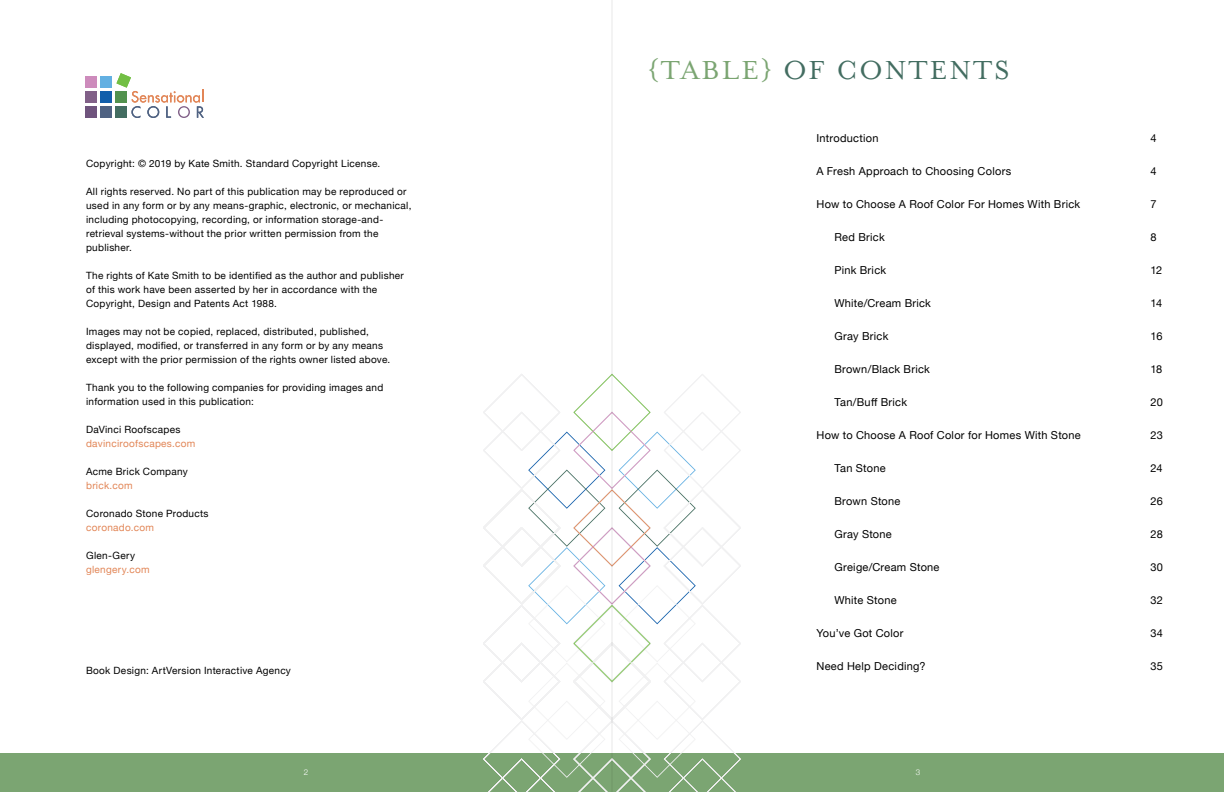
<style>
.page{position:relative;width:1224px;height:792px;background:#fff}
.page>*{position:absolute;margin:0;border:0;box-sizing:border-box;transform-origin:0 0}
.t1{font:30px "Mrs Eaves OT";letter-spacing:.07em;color:#436d61}
.t2{font:11px "Helvetica Neue";letter-spacing:.025em;color:#000}
.t3{font:10px/14px "Helvetica Neue";letter-spacing:.03em;color:#000}
.t4{font:10px "Helvetica Neue";letter-spacing:.03em;color:#e28657}
.t5{font:300 8px "Helvetica Neue";color:#fff}
.s1{color:#7ba572}
</style>
<div class="page">
<div style="left:0;top:753px;width:630px;height:39px;background:#7ba572"></div>
<div style="left:594px;top:753px;width:630px;height:39px;background:#7ba572"></div>
<div style="left:86px;top:107px;width:11px;height:11px;background:#6f547d"></div>
<div style="left:100px;top:107px;width:12px;height:11px;background:#4f6282"></div>
<div style="left:115px;top:107px;width:11px;height:11px;background:#436d61"></div>
<div style="left:86px;top:91px;width:11px;height:11px;background:#816088"></div>
<div style="left:100px;top:91px;width:12px;height:11px;background:#125fab"></div>
<div style="left:115px;top:91px;width:11px;height:11px;background:#52924e"></div>
<div style="left:86px;top:76px;width:11px;height:11px;background:#cd8bbc"></div>
<div style="left:100px;top:76px;width:12px;height:11px;background:#63b0e2"></div>
<svg style="left:116px;top:73px;width:88px;height:45px"></svg>
<svg style="left:483px;top:374px;width:258px;height:418px"></svg>
<hr style="left:612px;top:0;width:1px;height:792px;background:#000">
<p class="t3" style="left:86px;top:157px;width:296px">Copyright: © 2019 by Kate Smith. Standard Copyright License.</p>
<p class="t3" style="left:86px;top:185px;width:327px">All rights reserved. No part of this publication may be reproduced or used in any form or by any means-graphic, electronic, or mechanical, including photocopying, recording, or information storage-and&shy;retrieval systems-without the prior written permission from the publisher.</p>
<p class="t3" style="left:86px;top:269px;width:319px">The rights of Kate Smith to be identified as the author and publisher of this work have been asserted by her in accordance with the<br>Copyright, Design and Patents Act 1988.</p>
<p class="t3" style="left:86px;top:325px;width:306px">Images may not be copied, replaced, distributed, published, displayed, modified, or transferred in any form or by any means except with the prior permission of the rights owner listed above.</p>
<p class="t3" style="left:86px;top:381px;width:299px">Thank you to the following companies for providing images and information used in this publication:</p>
<p class="t3" style="left:86px;top:423px;width:96px">DaVinci Roofscapes</p>
<p class="t4" style="left:86px;top:436px;width:111px">davinciroofscapes.com</p>
<p class="t3" style="left:86px;top:465px;width:103px">Acme Brick Company</p>
<p class="t4" style="left:86px;top:478px;width:48px">brick.com</p>
<p class="t3" style="left:86px;top:507px;width:124px">Coronado Stone Products</p>
<p class="t4" style="left:86px;top:520px;width:70px">coronado.com</p>
<p class="t3" style="left:86px;top:549px;width:50px">Glen-Gery</p>
<p class="t4" style="left:86px;top:562px;width:65px">glengery.com</p>
<p class="t3" style="left:86px;top:664px;width:206px">Book Design: ArtVersion Interactive Agency</p>
<h1 class="t1" style="left:648px;top:54px;width:363px"><span class="s1">{TABLE}</span> OF CONTENTS</h1>
<p class="t2" style="left:816px;top:130px;width:64px">Introduction</p>
<p class="t2" style="left:816px;top:163px;width:196px">A Fresh Approach to Choosing Colors</p>
<p class="t2" style="left:816px;top:196px;width:265px">How to Choose A Roof Color For Homes With Brick</p>
<p class="t2" style="left:834px;top:229px;width:52px">Red Brick</p>
<p class="t2" style="left:834px;top:262px;width:53px">Pink Brick</p>
<p class="t2" style="left:834px;top:295px;width:98px">White/Cream Brick</p>
<p class="t2" style="left:834px;top:328px;width:55px">Gray Brick</p>
<p class="t2" style="left:834px;top:361px;width:97px">Brown/Black Brick</p>
<p class="t2" style="left:834px;top:394px;width:74px">Tan/Buff Brick</p>
<p class="t2" style="left:816px;top:427px;width:266px">How to Choose A Roof Color for Homes With Stone</p>
<p class="t2" style="left:834px;top:460px;width:53px">Tan Stone</p>
<p class="t2" style="left:834px;top:493px;width:68px">Brown Stone</p>
<p class="t2" style="left:834px;top:526px;width:59px">Gray Stone</p>
<p class="t2" style="left:834px;top:559px;width:107px">Greige/Cream Stone</p>
<p class="t2" style="left:834px;top:592px;width:64px">White Stone</p>
<p class="t2" style="left:816px;top:625px;width:89px">You’ve Got Color</p>
<p class="t2" style="left:816px;top:658px;width:111px">Need Help Deciding?</p>
<p class="t5" style="left:304px;top:766px;width:6px">2</p>
<p class="t5" style="left:916px;top:766px;width:6px">3</p>
<p class="t2" style="left:1151px;top:130px;width:8px">4</p>
<p class="t2" style="left:1151px;top:163px;width:8px">4</p>
<p class="t2" style="left:1151px;top:196px;width:8px">7</p>
<p class="t2" style="left:1151px;top:229px;width:8px">8</p>
<p class="t2" style="left:1151px;top:262px;width:13px">12</p>
<p class="t2" style="left:1151px;top:295px;width:13px">14</p>
<p class="t2" style="left:1151px;top:328px;width:13px">16</p>
<p class="t2" style="left:1151px;top:361px;width:13px">18</p>
<p class="t2" style="left:1151px;top:394px;width:14px">20</p>
<p class="t2" style="left:1151px;top:427px;width:14px">23</p>
<p class="t2" style="left:1151px;top:460px;width:14px">24</p>
<p class="t2" style="left:1151px;top:493px;width:14px">26</p>
<p class="t2" style="left:1151px;top:526px;width:14px">28</p>
<p class="t2" style="left:1151px;top:559px;width:14px">30</p>
<p class="t2" style="left:1151px;top:592px;width:14px">32</p>
<p class="t2" style="left:1151px;top:625px;width:14px">34</p>
<p class="t2" style="left:1151px;top:658px;width:14px">35</p>
</div>
